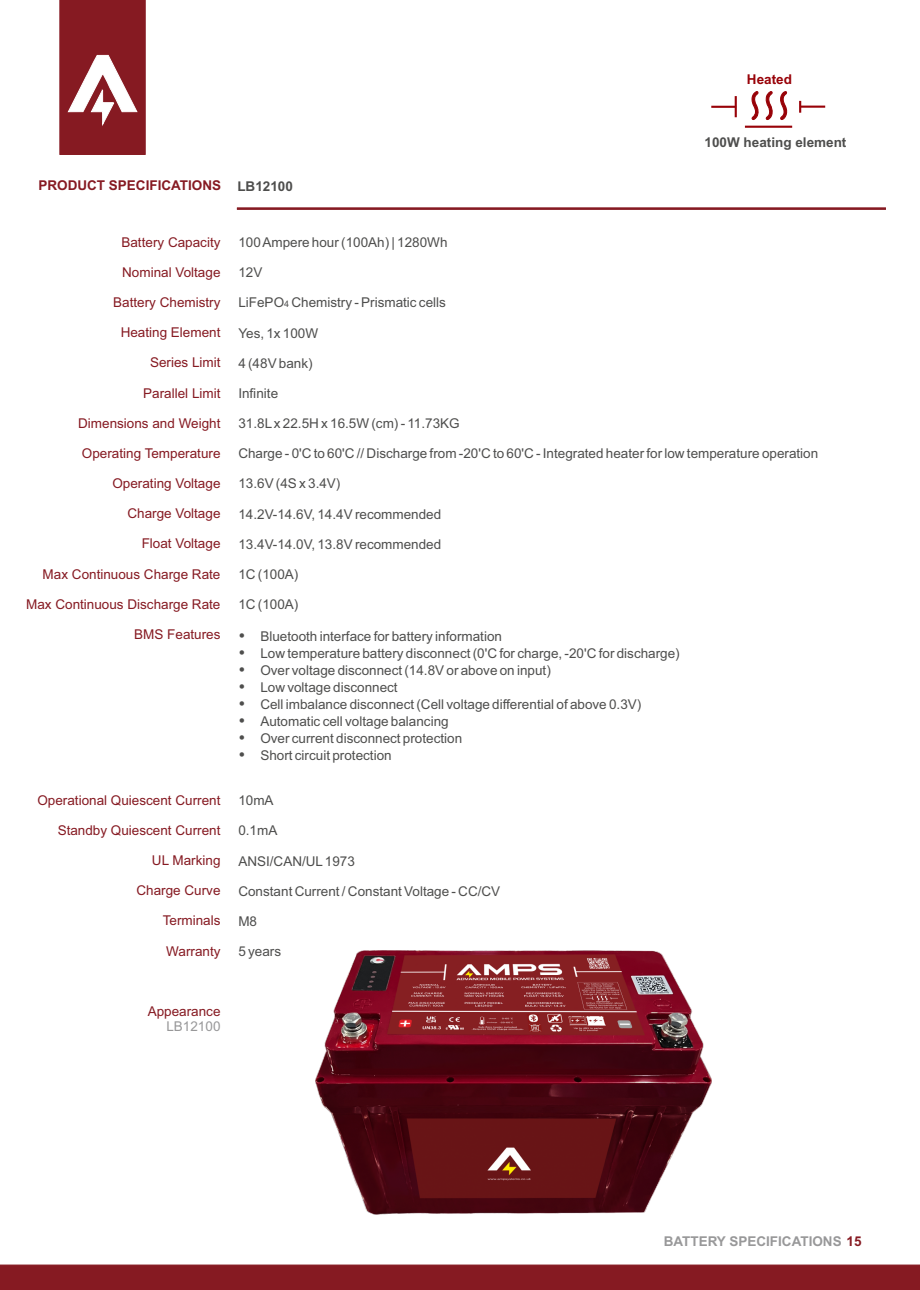
<style>
.page{position:relative;width:920px;height:1290px;background:#fff}
.page>*{position:absolute;margin:0;border:0;box-sizing:border-box;transform-origin:0 0}
.t1{font:13.5px/17px "Arial";color:#4e4e4d}
.t2{font:13.5px "Arial";color:#861a22}
.t3{font:700 13.5px "Arial";color:#4e4e4d}
.t4{font:700 13.5px "Arial";color:#989899}
.t5{font:700 13.5px "Arial";color:#861a22}
.t6{font:13.5px "Arial";color:#989899}
.t7{font:700 13.5px "Arial";color:#980208}
.s1{font-size:9px}
.s2{color:#861a22}
</style>
<div class="page">
<hr style="left:237px;top:208px;width:649px;height:2px;background:#861a22">
<div style="left:0;top:1264px;width:920px;height:26px;background:#861a22"></div>
<svg style="left:59px;top:0;width:87px;height:155px;background:#983c43"></svg>
<img style="left:316px;top:951px;width:395px;height:263px">
<svg style="left:751px;top:91px;width:37px;height:29px"></svg>
<hr style="left:745px;top:126px;width:47px;height:2px;background:#980208">
<hr style="left:711px;top:106px;width:25px;height:2px;background:#980208">
<svg style="left:799px;top:101px;width:2px;height:12px"></svg>
<hr style="left:800px;top:106px;width:25px;height:2px;background:#980208">
<hr style="left:735px;top:96px;width:2px;height:21px;background:#980208">
<p class="t7" style="left:747px;top:74px;width:47px">Heated</p>
<p class="t5" style="left:38px;top:180px;width:184px">PRODUCT SPECIFICATIONS</p>
<p class="t3" style="left:237px;top:181px;width:57px">LB12100</p>
<p class="t3" style="left:705px;top:137px;width:143px">100W heating element</p>
<p class="t2" style="left:121px;top:237px;width:101px">Battery Capacity</p>
<p class="t2" style="left:122px;top:267px;width:100px">Nominal Voltage</p>
<p class="t2" style="left:113px;top:297px;width:109px">Battery Chemistry</p>
<p class="t2" style="left:121px;top:327px;width:101px">Heating Element</p>
<p class="t2" style="left:150px;top:357px;width:72px">Series Limit</p>
<p class="t2" style="left:143px;top:388px;width:79px">Parallel Limit</p>
<p class="t2" style="left:78px;top:418px;width:144px">Dimensions and Weight</p>
<p class="t2" style="left:82px;top:448px;width:140px">Operating Temperature</p>
<p class="t2" style="left:112px;top:478px;width:110px">Operating Voltage</p>
<p class="t2" style="left:127px;top:508px;width:95px">Charge Voltage</p>
<p class="t2" style="left:142px;top:538px;width:80px">Float Voltage</p>
<p class="t2" style="left:43px;top:569px;width:179px">Max Continuous Charge Rate</p>
<p class="t2" style="left:26px;top:599px;width:196px">Max Continuous Discharge Rate</p>
<p class="t2" style="left:134px;top:629px;width:88px">BMS Features</p>
<p class="t2" style="left:37px;top:795px;width:185px">Operational Quiescent Current</p>
<p class="t2" style="left:58px;top:825px;width:164px">Standby Quiescent Current</p>
<p class="t2" style="left:152px;top:855px;width:70px">UL Marking</p>
<p class="t2" style="left:136px;top:885px;width:86px">Charge Curve</p>
<p class="t2" style="left:163px;top:916px;width:59px">Terminals</p>
<p class="t2" style="left:166px;top:946px;width:56px">Warranty</p>
<p class="t1" style="left:238px;top:235px;width:211px">100 Ampere hour (100Ah) | 1280Wh</p>
<p class="t1" style="left:238px;top:265px;width:26px">12V</p>
<p class="t1" style="left:238px;top:295px;width:209px">LiFePO<span class="s1">4</span> Chemistry - Prismatic cells</p>
<p class="t1" style="left:238px;top:326px;width:81px">Yes, 1x 100W</p>
<p class="t1" style="left:238px;top:356px;width:76px">4 (48V bank)</p>
<p class="t1" style="left:238px;top:386px;width:41px">Infinite</p>
<p class="t1" style="left:238px;top:416px;width:223px">31.8Lx 22.5H x 16.5W (cm) - 11.73KG</p>
<p class="t1" style="left:238px;top:446px;width:581px">Charge - 0'C to 60'C // Discharge from -20'C to 60'C - Integrated heater for low temperature operation</p>
<p class="t1" style="left:238px;top:476px;width:104px">13.6V (4S x 3.4V)</p>
<p class="t1" style="left:238px;top:507px;width:204px">14.2V-14.6V, 14.4V recommended</p>
<p class="t1" style="left:238px;top:537px;width:204px">13.4V-14.0V, 13.8V recommended</p>
<p class="t1" style="left:238px;top:567px;width:62px">1C (100A)</p>
<p class="t1" style="left:238px;top:597px;width:62px">1C (100A)</p>
<p class="t1" style="left:260px;top:629px;width:421px">Bluetooth interface for battery information<br>Low temperature battery disconnect (0'C for charge, -20'C for discharge)<br>Over voltage disconnect (14.8V or above on input)<br>Low voltage disconnect<br>Cell imbalance disconnect (Cell voltage differential of above 0.3V)<br>Automatic cell voltage balancing<br>Over current disconnect protection<br>Short circuit protection</p>
<p class="t1" style="left:238px;top:793px;width:37px">10mA</p>
<p class="t1" style="left:238px;top:823px;width:41px">0.1mA</p>
<p class="t1" style="left:238px;top:854px;width:118px">ANSI/CAN/UL1973</p>
<p class="t1" style="left:238px;top:884px;width:263px">Constant Current / Constant Voltage - CC/CV</p>
<p class="t1" style="left:238px;top:914px;width:20px">M8</p>
<p class="t1" style="left:238px;top:944px;width:44px">5 years</p>
<p class="t2" style="left:148px;top:1006px;width:74px">Appearance</p>
<p class="t6" style="left:166px;top:1021px;width:56px">LB12100</p>
<p class="t4" style="left:664px;top:1236px;width:199px">BATTERY SPECIFICATIONS <span class="s2">15</span></p>
</div>
